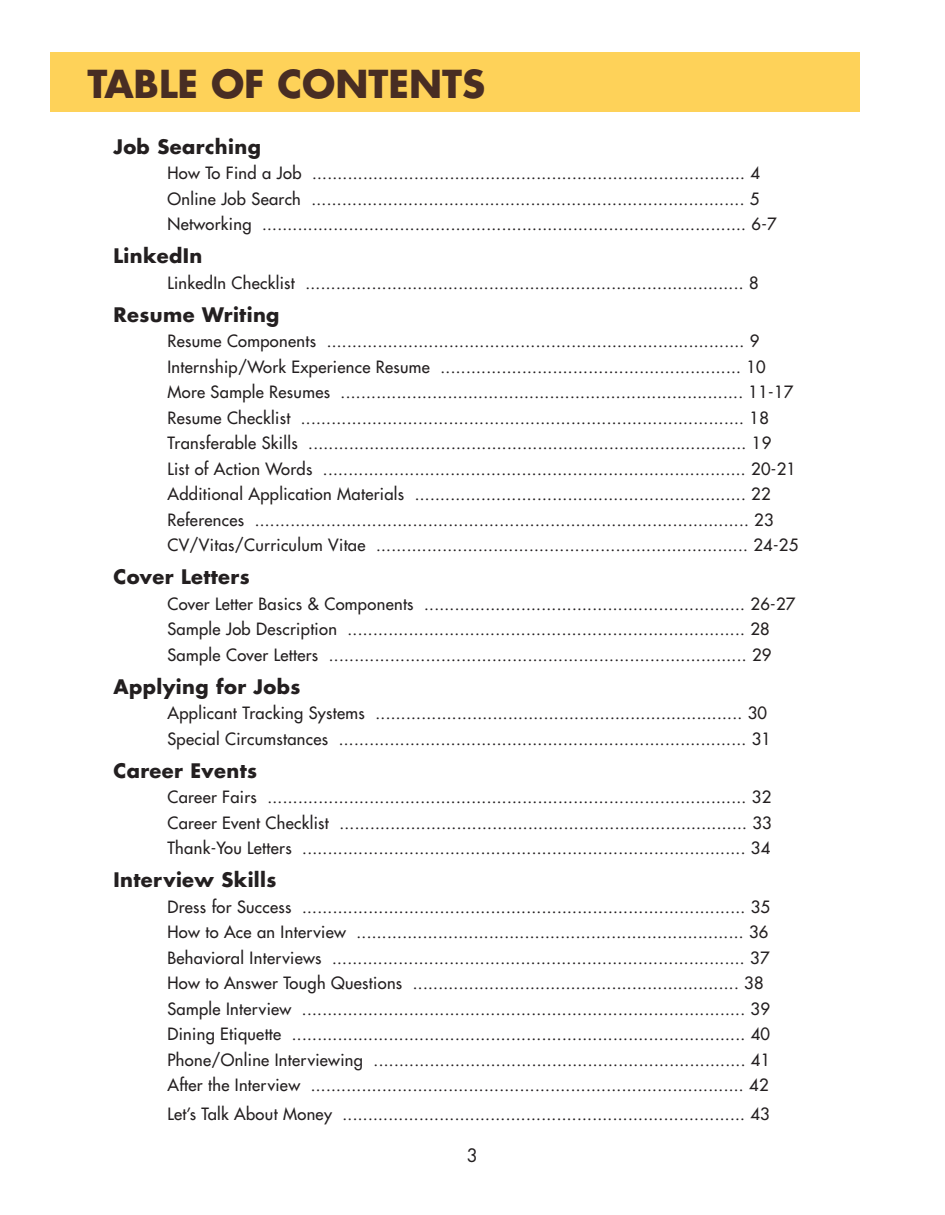
<style>
.page{position:relative;width:945px;height:1215px;background:#fff}
.page>*{position:absolute;margin:0;border:0;box-sizing:border-box;transform-origin:0 0}
.t1{font:700 37.5px "Futura";color:#482d23}
.t2{font:700 19.5px "Futura";letter-spacing:.02em;color:#231f20}
.t3{font:18px "Futura";color:#231f20}
.t4{font:16.5px "Futura";letter-spacing:.02em;color:#231f20}
</style>
<div class="page">
<div style="left:50px;top:52px;width:810px;height:60px;background:#fed259"></div>
<p class="t1" style="left:87px;top:57px;width:399px">TABLE OF CONTENTS</p>
<p class="t2" style="left:113px;top:133px;width:149px">Job Searching</p>
<p class="t4" style="left:167px;top:163px;width:594px">How To Find a Job ..................................................................................... 4</p>
<p class="t4" style="left:167px;top:188px;width:594px">Online Job Search ..................................................................................... 5</p>
<p class="t4" style="left:167px;top:214px;width:611px">Networking ............................................................................................... 6-7</p>
<p class="t2" style="left:113px;top:243px;width:90px">LinkedIn</p>
<p class="t4" style="left:167px;top:272px;width:593px">LinkedIn Checklist ...................................................................................... 8</p>
<p class="t2" style="left:113px;top:301px;width:168px">Resume Writing</p>
<p class="t4" style="left:167px;top:331px;width:593px">Resume Components .................................................................................. 9</p>
<p class="t4" style="left:167px;top:356px;width:600px">Internship/Work Experience Resume ........................................................... 10</p>
<p class="t4" style="left:167px;top:382px;width:628px">More Sample Resumes ............................................................................... 11-17</p>
<p class="t4" style="left:167px;top:407px;width:603px">Resume Checklist ....................................................................................... 18</p>
<p class="t4" style="left:167px;top:433px;width:605px">Transferable Skills ...................................................................................... 19</p>
<p class="t4" style="left:167px;top:458px;width:630px">List of Action Words ................................................................................... 20-21</p>
<p class="t4" style="left:167px;top:484px;width:605px">Additional Application Materials ................................................................. 22</p>
<p class="t4" style="left:167px;top:509px;width:608px">References ................................................................................................. 23</p>
<p class="t4" style="left:167px;top:535px;width:632px">CV/Vitas/Curriculum Vitae ......................................................................... 24-25</p>
<p class="t2" style="left:113px;top:564px;width:138px">Cover Letters</p>
<p class="t4" style="left:167px;top:593px;width:629px">Cover Letter Basics &amp; Components ............................................................... 26-27</p>
<p class="t4" style="left:167px;top:619px;width:604px">Sample Job Description .............................................................................. 28</p>
<p class="t4" style="left:167px;top:644px;width:605px">Sample Cover Letters .................................................................................. 29</p>
<p class="t2" style="left:113px;top:673px;width:189px">Applying for Jobs</p>
<p class="t4" style="left:167px;top:703px;width:601px">Applicant Tracking Systems ........................................................................ 30</p>
<p class="t4" style="left:167px;top:728px;width:605px">Special Circumstances ................................................................................ 31</p>
<p class="t2" style="left:113px;top:757px;width:145px">Career Events</p>
<p class="t4" style="left:167px;top:787px;width:605px">Career Fairs .............................................................................................. 32</p>
<p class="t4" style="left:167px;top:812px;width:606px">Career Event Checklist ................................................................................ 33</p>
<p class="t4" style="left:167px;top:838px;width:604px">Thank-You Letters ....................................................................................... 34</p>
<p class="t2" style="left:113px;top:867px;width:165px">Interview Skills</p>
<p class="t4" style="left:167px;top:896px;width:604px">Dress for Success ....................................................................................... 35</p>
<p class="t4" style="left:167px;top:922px;width:603px">How to Ace an Interview ............................................................................ 36</p>
<p class="t4" style="left:167px;top:947px;width:604px">Behavioral Interviews ................................................................................. 37</p>
<p class="t4" style="left:167px;top:973px;width:598px">How to Answer Tough Questions ................................................................ 38</p>
<p class="t4" style="left:167px;top:998px;width:604px">Sample Interview ....................................................................................... 39</p>
<p class="t4" style="left:167px;top:1024px;width:604px">Dining Etiquette ......................................................................................... 40</p>
<p class="t4" style="left:167px;top:1049px;width:604px">Phone/Online Interviewing ......................................................................... 41</p>
<p class="t4" style="left:167px;top:1075px;width:603px">After the Interview ..................................................................................... 42</p>
<p class="t4" style="left:167px;top:1103px;width:604px">Let’s Talk About Money ............................................................................... 43</p>
<p class="t3" style="left:467px;top:1143px;width:13px">3</p>
</div>
